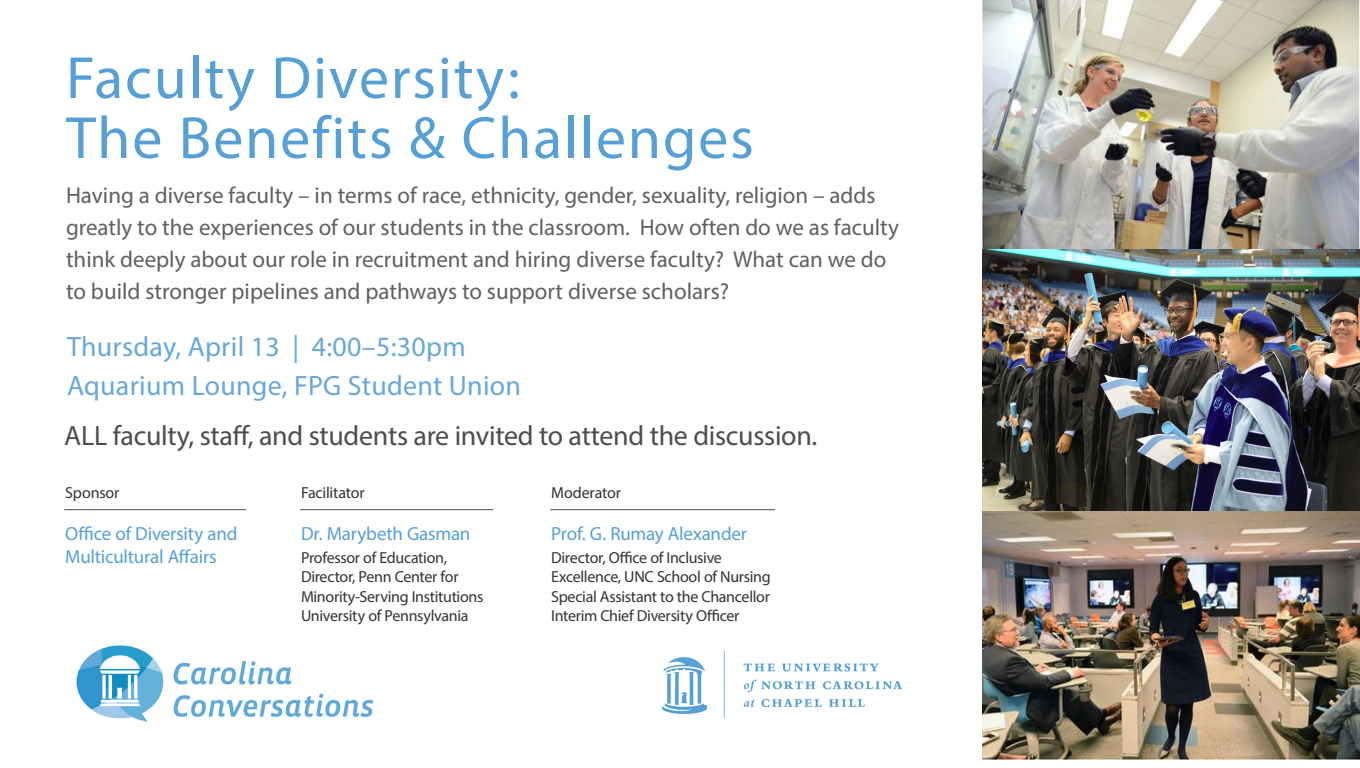
<style>
.page{position:relative;width:1360px;height:768px;background:#fff}
.page>*{position:absolute;margin:0;border:0;box-sizing:border-box;transform-origin:0 0}
.t1{font:60px "Myriad Pro";letter-spacing:.03em;color:#56a0d5}
.t2{font:28px "Myriad Pro";letter-spacing:-.01em;color:#4d4d4d}
.t3{font:28px "Myriad Pro";letter-spacing:.01em;color:#67a8d9}
.t4{font:23px/32px "Myriad Pro";color:#625f5f}
.t5{font:19px/22.8px "Myriad Pro";letter-spacing:-.01em;color:#56a0d5}
.t6{font:16px/19.2px "Myriad Pro";letter-spacing:-.02em;color:#333}
</style>
<div class="page">
<img style="left:76px;top:645px;width:298px;height:77px">
<img style="left:663px;top:651px;width:239px;height:66px">
<hr style="left:64px;top:509px;width:182px;height:1px;background:#4d4d4d">
<hr style="left:550px;top:509px;width:225px;height:1px;background:#4d4d4d">
<hr style="left:300px;top:509px;width:193px;height:1px;background:#4d4d4d">
<img style="left:982px;top:0;width:378px;height:249px">
<img style="left:982px;top:510px;width:378px;height:250px">
<img style="left:982px;top:249px;width:378px;height:261px">
<p class="t1" style="left:66px;top:41px;width:455px">Faculty Diversity:</p>
<p class="t1" style="left:66px;top:101px;width:689px">The Benefits &amp; Challenges</p>
<p class="t4" style="left:66px;top:179px;width:834px">Having a diverse faculty – in terms of race, ethnicity, gender, sexuality, religion – adds greatly to the experiences of our students in the classroom. How often do we as faculty think deeply about our role in recruitment and hiring diverse faculty? What can we do to build stronger pipelines and pathways to support diverse scholars?</p>
<p class="t3" style="left:67px;top:329px;width:400px">Thursday, April 13 | 4:00–5:30pm</p>
<p class="t3" style="left:67px;top:368px;width:456px">Aquarium Lounge, FPG Student Union</p>
<p class="t2" style="left:64px;top:418px;width:755px">ALL faculty, staff, and students are invited to attend the discussion.</p>
<p class="t6" style="left:65px;top:483px;width:56px">Sponsor</p>
<p class="t5" style="left:65px;top:522px;width:174px">Office of Diversity and<br>Multicultural Affairs</p>
<p class="t6" style="left:301px;top:483px;width:65px">Facilitator</p>
<p class="t5" style="left:301px;top:522px;width:171px">Dr. Marybeth Gasman</p>
<p class="t6" style="left:301px;top:548px;width:184px">Professor of Education,<br>Director, Penn Center for<br>Minority-Serving Institutions<br>University of Pennsylvania</p>
<p class="t6" style="left:551px;top:483px;width:71px">Moderator</p>
<p class="t5" style="left:551px;top:522px;width:197px">Prof. G. Rumay Alexander</p>
<p class="t6" style="left:551px;top:548px;width:221px">Director, Office of Inclusive Excellence, UNC School of Nursing Special Assistant to the Chancellor Interim Chief Diversity Officer</p>
</div>
